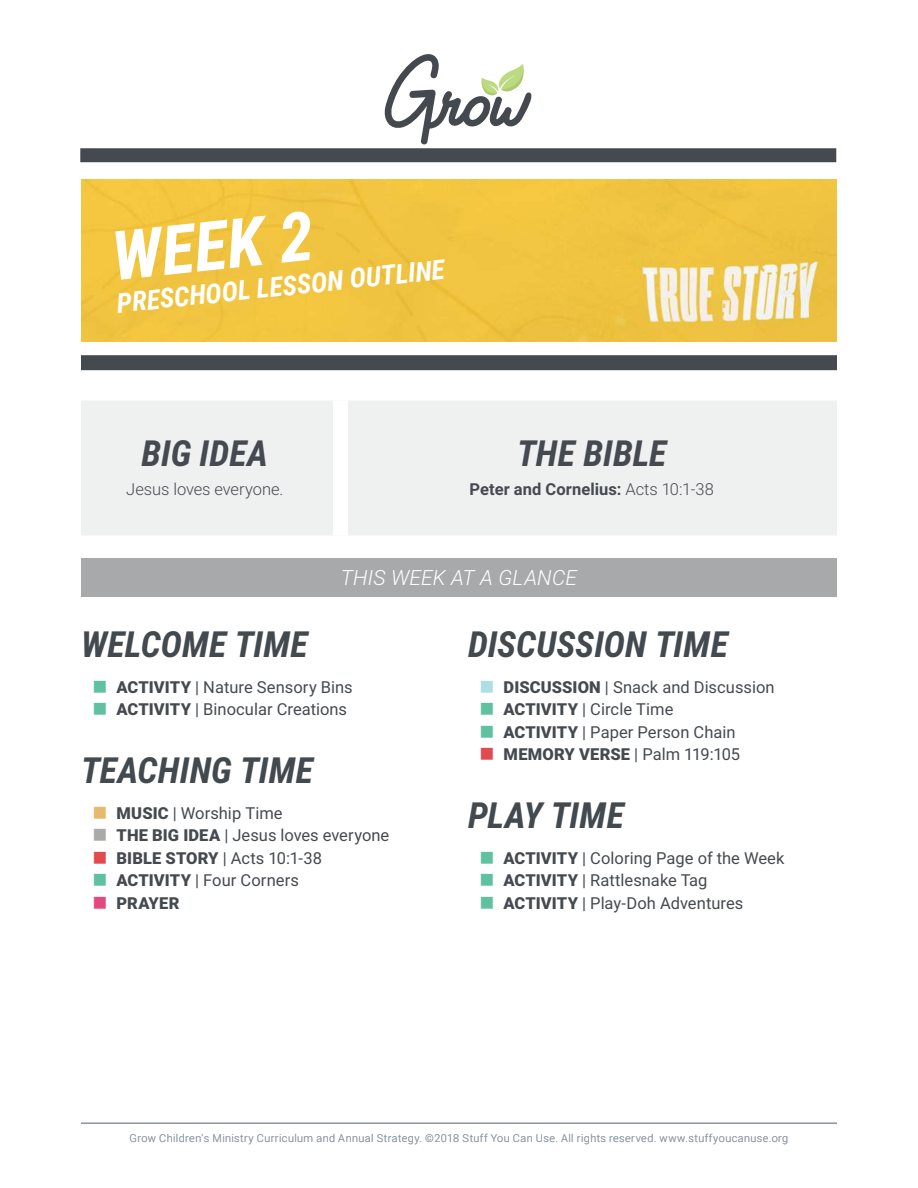
<style>
.page{position:relative;width:918px;height:1188px;background:#fff}
.page>*{position:absolute;margin:0;border:0;box-sizing:border-box;transform-origin:0 0}
.t1{font:italic 700 68.25px "Roboto Condensed";color:#fff}
.t2{font:italic 700 36px "Roboto Condensed";color:#42494f}
.t3{font:italic 700 36px "Roboto Condensed";color:#454a50}
.t4{font:italic 700 27.3px "Roboto Condensed";color:#fff}
.t5{font:italic 300 21px "Roboto";letter-spacing:.005em;color:#fff}
.t6{font:16.5px/22.5px "Roboto";color:#454a50}
.t7{font:700 16.5px "Roboto";letter-spacing:.005em;color:#454a50}
.t8{font:300 16.5px "Roboto";letter-spacing:-.005em;color:#454a50}
.t9{font:300 10.8px "Roboto";letter-spacing:.04em;color:#8e99a5}
.s1{font-weight:300}
.s2{font-weight:900}
</style>
<div class="page">
<div style="left:80px;top:148px;width:756px;height:14px;background:#454a50"></div>
<svg style="left:385px;top:54px;width:147px;height:91px"></svg>
<img style="left:81px;top:180px;width:756px;height:162px">
<hr style="left:81px;top:1122px;width:756px;height:2px;background:#8c949d">
<div style="left:81px;top:355px;width:756px;height:15px;background:#454a50"></div>
<div style="left:81px;top:400px;width:756px;height:135px;background:#eff0f0"></div>
<div style="left:333px;top:400px;width:15px;height:135px;background:#fff"></div>
<div style="left:81px;top:558px;width:756px;height:39px;background:#a7a9ab"></div>
<h1 class="t1" style="left:108px;top:217px;width:204px;rotate:-6deg">WEEK 2</h1>
<h3 class="t4" style="left:115px;top:288px;width:331px;rotate:-6deg">PRESCHOOL LESSON OUTLINE</h3>
<h2 class="t3" style="left:142px;top:432px;width:128px">BIG IDEA</h2>
<p class="t8" style="left:126px;top:482px;width:159px">Jesus loves everyone.</p>
<h2 class="t3" style="left:517px;top:432px;width:151px">THE BIBLE</h2>
<p class="t7" style="left:470px;top:482px;width:246px">Peter and Cornelius: <span class="s1">Acts 10:1-38</span></p>
<p class="t5" style="left:341px;top:568px;width:238px">THIS WEEK AT A GLANCE</p>
<h2 class="t2" style="left:81px;top:623px;width:228px">WELCOME TIME</h2>
<p class="t6" style="left:117px;top:677px;width:238px"><span class="s2">ACTIVITY</span> | Nature Sensory Bins<br><span class="s2">ACTIVITY</span> | Binocular Creations</p>
<h2 class="t2" style="left:81px;top:749px;width:234px">TEACHING TIME</h2>
<p class="t6" style="left:117px;top:803px;width:274px"><span class="s2">MUSIC</span> | Worship Time<br><span class="s2">THE BIG IDEA</span> | Jesus loves everyone<br><span class="s2">BIBLE STORY</span> | Acts 10:1-38<br><span class="s2">ACTIVITY</span> | Four Corners<br><span class="s2">PRAYER</span></p>
<h2 class="t2" style="left:468px;top:623px;width:262px">DISCUSSION TIME</h2>
<p class="t6" style="left:504px;top:677px;width:272px"><span class="s2">DISCUSSION</span> | Snack and Discussion<br><span class="s2">ACTIVITY</span> | Circle Time<br><span class="s2">ACTIVITY</span> | Paper Person Chain<br><span class="s2">MEMORY VERSE</span> | Palm 119:105</p>
<h2 class="t2" style="left:468px;top:794px;width:157px">PLAY TIME</h2>
<p class="t6" style="left:504px;top:848px;width:282px"><span class="s2">ACTIVITY</span> | Coloring Page of the Week<br><span class="s2">ACTIVITY</span> | Rattlesnake Tag<br><span class="s2">ACTIVITY</span> | Play-Doh Adventures</p>
<p class="t9" style="left:130px;top:1134px;width:660px">Grow Children's Ministry Curriculum and Annual Strategy. ©2018 Stuff You Can Use. All rights reserved. www.stuffyoucanuse.org</p>
</div>
